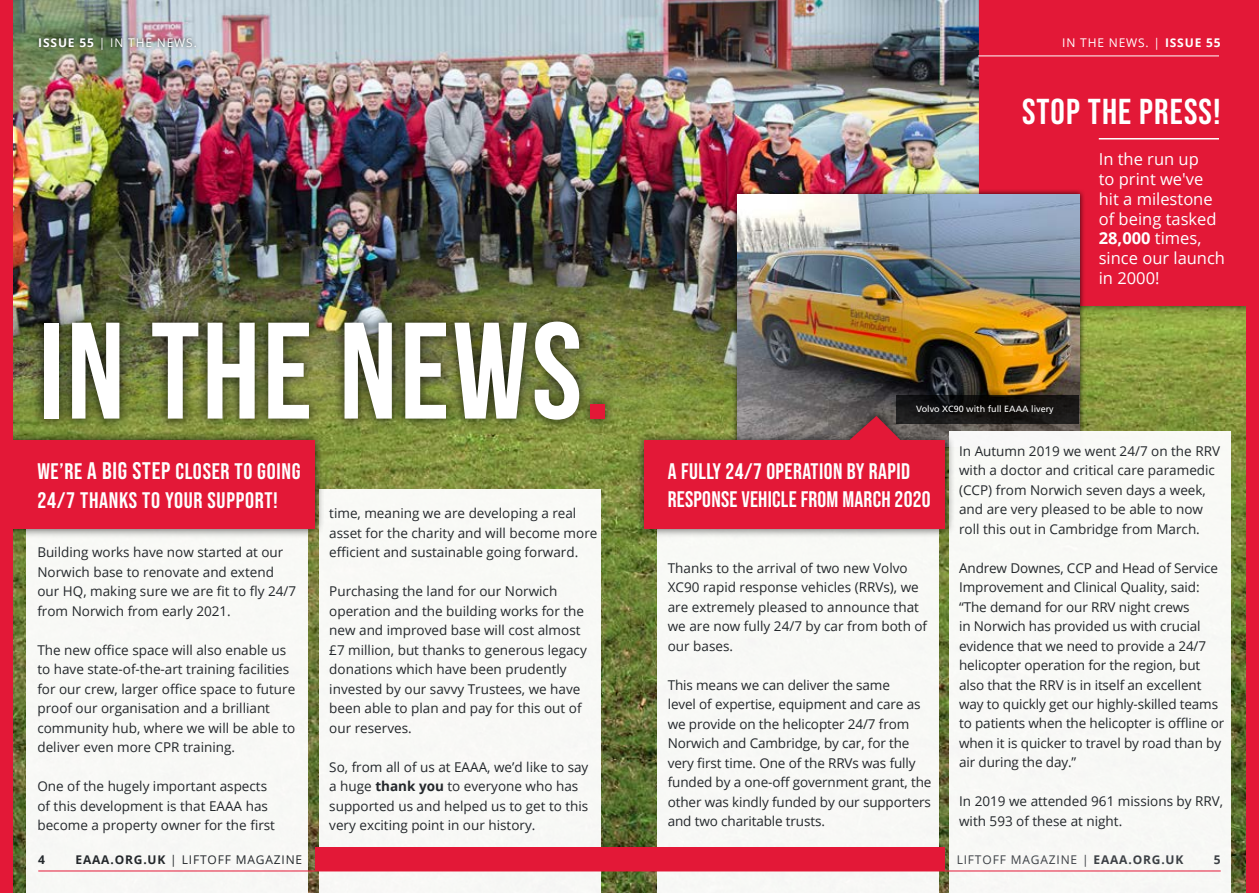
<style>
.page{position:relative;width:1259px;height:893px;background:#fff}
.page>*{position:absolute;margin:0;border:0;box-sizing:border-box;transform-origin:0 0}
.t1{font:700 136.95px "Bebas Neue";letter-spacing:.02em;color:#fff}
.t2{font:36px "Bebas Neue";letter-spacing:.03em;color:#fff}
.t3{font:22.5px/28.5px "Bebas Neue";letter-spacing:.02em;color:#fff}
.t4{font:16.5px/19.8px "Open Sans";color:#fff}
.t5{font:13.5px/19.5px "Open Sans";color:#23272b}
.t6{font:12px "Open Sans";letter-spacing:.07em;color:#fff}
.t7{font:12px "Open Sans";letter-spacing:.07em;color:#3c4045}
.t8{font:12px "Open Sans";letter-spacing:.07em;color:#23272b}
.t9{font:700 12px "Open Sans";color:#3c4045}
.t10{font:700 12px "Open Sans";color:#23272b}
.t11{font:9px "Frutiger LT Std";color:#fff}
.s1{font-weight:700}
.s2{color:#e31837}
.s3{font-size:24px}
</style>
<div class="page">
<img style="left:13px;top:315px;width:1233px;height:578px">
<div style="left:978px;top:0;width:281px;height:305px;background:#e31837"></div>
<hr style="left:1098px;top:138px;width:121px;height:2px;background:#fff">
<img style="left:13px;top:0;width:965px;height:440px">
<div style="left:732px;top:188px;width:353px;height:265px;background:#000;opacity:.75"></div>
<img style="left:738px;top:194px;width:341px;height:238px">
<div style="left:896px;top:395px;width:183px;height:28px;background:linear-gradient(to bottom,#0c0b0b,#1b1817)"></div>
<div style="left:27px;top:498px;width:281px;height:395px;background:#f8f8f6"></div>
<div style="left:319px;top:489px;width:282px;height:404px;background:#f8f9f6"></div>
<div style="left:656px;top:498px;width:282px;height:395px;background:#f8f9f6"></div>
<div style="left:949px;top:432px;width:282px;height:461px;background:#f8f9f6"></div>
<hr style="left:978px;top:56px;width:241px;height:1px;background:#fff">
<div style="left:36px;top:34px;width:163px;height:19px;background:#000;opacity:.75"></div>
<hr style="left:38px;top:871px;width:1182px;height:1px;background:#e31837">
<div style="left:31px;top:308px;width:586px;height:124px;background:#000;opacity:.75"></div>
<div style="left:1246px;top:0;width:13px;height:893px;background:#e31837"></div>
<div style="left:315px;top:848px;width:629px;height:23px;background:#e31837"></div>
<div style="left:0;top:431px;width:324px;height:108px;background:#000;opacity:.75"></div>
<div style="left:0;top:440px;width:315px;height:89px;background:#e31837"></div>
<div style="left:634px;top:407px;width:321px;height:131px;background:#000;opacity:.75"></div>
<div style="left:644px;top:440px;width:301px;height:89px;background:#e31837"></div>
<svg style="left:848px;top:416px;width:53px;height:24px"></svg>
<div style="left:0;top:0;width:13px;height:893px;background:#e31837"></div>
<p class="t6" style="left:38px;top:34px;width:160px"><span class="s1">ISSUE 55</span> | IN THE NEWS.</p>
<p class="t6" style="left:1062px;top:35px;width:160px">IN THE NEWS. | <span class="s1">ISSUE 55</span></p>
<h1 class="t1" style="left:38px;top:296px;width:573px">IN THE NEWS<span class="s2">.</span></h1>
<h3 class="t3" style="left:37px;top:457px;width:265px">WE’RE <span class="s3">A BIG STEP</span> CLOSER TO GOING<br>24/7 THANKS TO YOUR SUPPORT!</h3>
<p class="t5" style="left:37px;top:542px;width:260px">Building works have now started at our Norwich base to renovate and extend our HQ, making sure we are fit to fly 24/7 from Norwich from early 2021.</p>
<p class="t5" style="left:37px;top:640px;width:259px">The new office space will also enable us to have state-of-the-art training facilities for our crew, larger office space to future proof our organisation and a brilliant community hub, where we will be able to deliver even more CPR training.</p>
<p class="t5" style="left:37px;top:776px;width:239px">One of the hugely important aspects of this development is that EAAA has become a property owner for the first</p>
<p class="t10" style="left:38px;top:851px;width:8px">4</p>
<p class="t8" style="left:75px;top:851px;width:228px"><span class="s1">EAAA.ORG.UK</span> | LIFTOFF MAGAZINE</p>
<p class="t5" style="left:329px;top:503px;width:270px">time, meaning we are developing a real asset for the charity and will become more efficient and sustainable going forward.</p>
<p class="t5" style="left:329px;top:581px;width:259px">Purchasing the land for our Norwich operation and the building works for the new and improved base will cost almost £7 million, but thanks to generous legacy donations which have been prudently invested by our savvy Trustees, we have been able to plan and pay for this out of our reserves.</p>
<p class="t5" style="left:329px;top:757px;width:261px">So, from all of us at EAAA, we’d like to say a huge <span class="s1">thank you</span> to everyone who has supported us and helped us to get to this very exciting point in our history.</p>
<h2 class="t2" style="left:1022px;top:91px;width:200px">STOP THE PRESS!</h2>
<p class="t4" style="left:1098px;top:149px;width:128px">In the run up<br>to print we've hit a milestone of being tasked<br><span class="s1">28,000</span> times, since our launch in 2000!</p>
<p class="t11" style="left:916px;top:404px;width:139px">Volvo XC90 with full EAAA livery</p>
<h3 class="t3" style="left:668px;top:456px;width:264px">A FULLY 24/7 OPERATION BY RAPID<br>RESPONSE VEHICLE FROM MARCH 2020</h3>
<p class="t5" style="left:668px;top:558px;width:261px">Thanks to the arrival of two new Volvo<br>XC90 rapid response vehicles (RRVs), we are extremely pleased to announce that we are now fully 24/7 by car from both of our bases.</p>
<p class="t5" style="left:668px;top:675px;width:265px">This means we can deliver the same<br>level of expertise, equipment and care as we provide on the helicopter 24/7 from Norwich and Cambridge, by car, for the very first time. One of the RRVs was fully funded by a one-off government grant, the other was kindly funded by our supporters and two charitable trusts.</p>
<p class="t5" style="left:959px;top:441px;width:262px">In Autumn 2019 we went 24/7 on the RRV with a doctor and critical care paramedic (CCP) from Norwich seven days a week, and are very pleased to be able to now roll this out in Cambridge from March.</p>
<p class="t5" style="left:959px;top:557px;width:267px">Andrew Downes, CCP and Head of Service Improvement and Clinical Quality, said: “The demand for our RRV night crews<br>in Norwich has provided us with crucial evidence that we need to provide a 24/7 helicopter operation for the region, but also that the RRV is in itself an excellent way to quickly get our highly-skilled teams to patients when the helicopter is offline or when it is quicker to travel by road than by air during the day.”</p>
<p class="t5" style="left:959px;top:791px;width:266px">In 2019 we attended 961 missions by RRV, with 593 of these at night.</p>
<p class="t7" style="left:956px;top:851px;width:228px">LIFTOFF MAGAZINE | <span class="s1">EAAA.ORG.UK</span></p>
<p class="t9" style="left:1213px;top:851px;width:8px">5</p>
</div>
